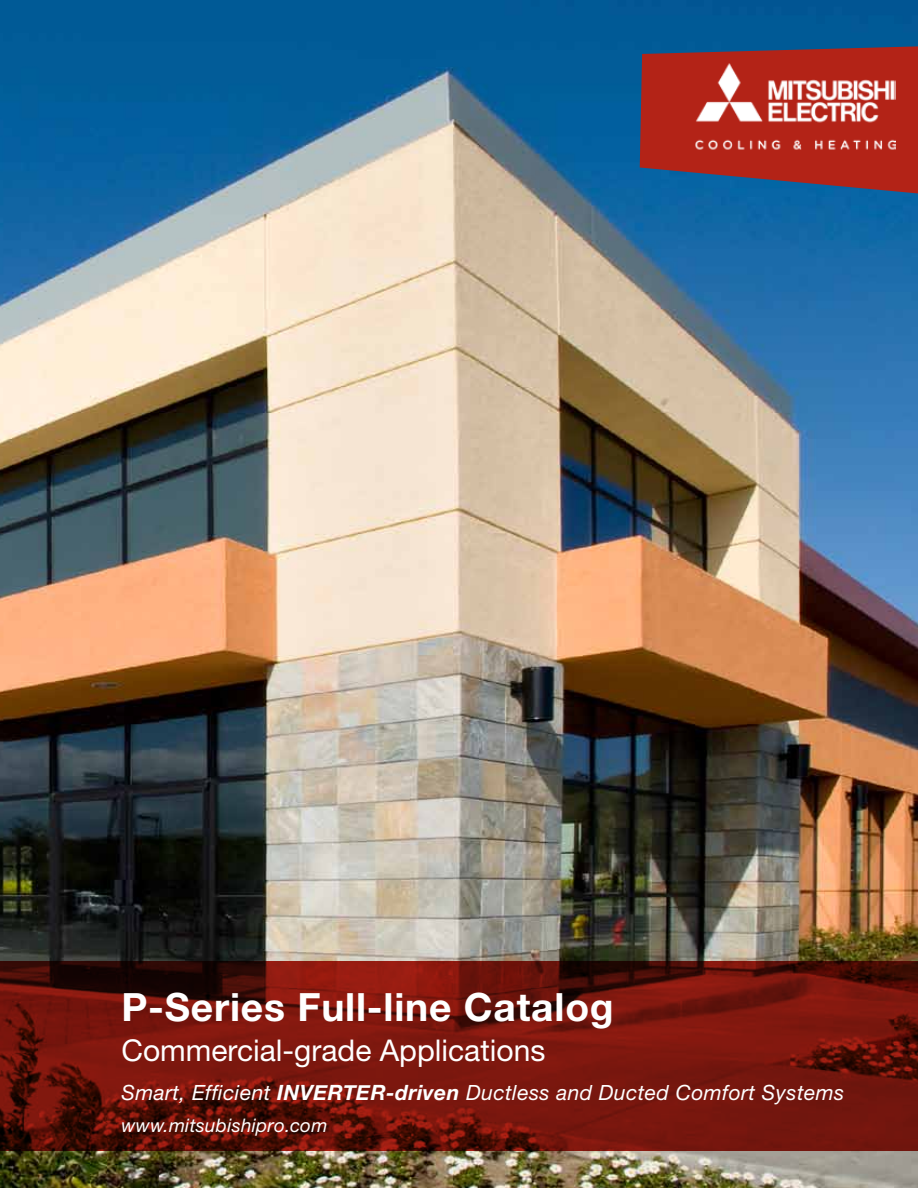
<style>
.page{position:relative;width:918px;height:1188px;background:#fff}
.page>*{position:absolute;margin:0;border:0;box-sizing:border-box;transform-origin:0 0}
.t1{font:700 39px "Helvetica Neue";letter-spacing:.02em;color:#fff}
.t2{font:30px "Helvetica Neue";color:#fff}
.t3{font:italic 21px "Helvetica Neue";letter-spacing:.02em;color:#fff}
.t4{font:italic 18.75px "Helvetica Neue";letter-spacing:.015em;color:#fff}
.s1{font-weight:700}
</style>
<div class="page">
<img style="left:0;top:0;width:918px;height:1188px">
<img style="left:333px;top:1151px;width:585px;height:37px">
<img style="left:737px;top:1163px;width:116px;height:11px">
<svg style="left:0;top:961px;width:918px;height:190px;background:#6c140b"></svg>
<svg style="left:640px;top:46px;width:278px;height:147px;background:#8e3033"></svg>
<img style="left:693px;top:64px;width:203px;height:89px">
<h1 class="t1" style="left:121px;top:983px;width:494px">P-Series Full-line Catalog</h1>
<h2 class="t2" style="left:121px;top:1033px;width:425px">Commercial-grade Applications</h2>
<p class="t3" style="left:121px;top:1080px;width:724px">Smart, Efficient <span class="s1">INVERTER-driven</span> Ductless and Ducted Comfort Systems</p>
<p class="t4" style="left:121px;top:1114px;width:207px">www.mitsubishipro.com</p>
</div>
